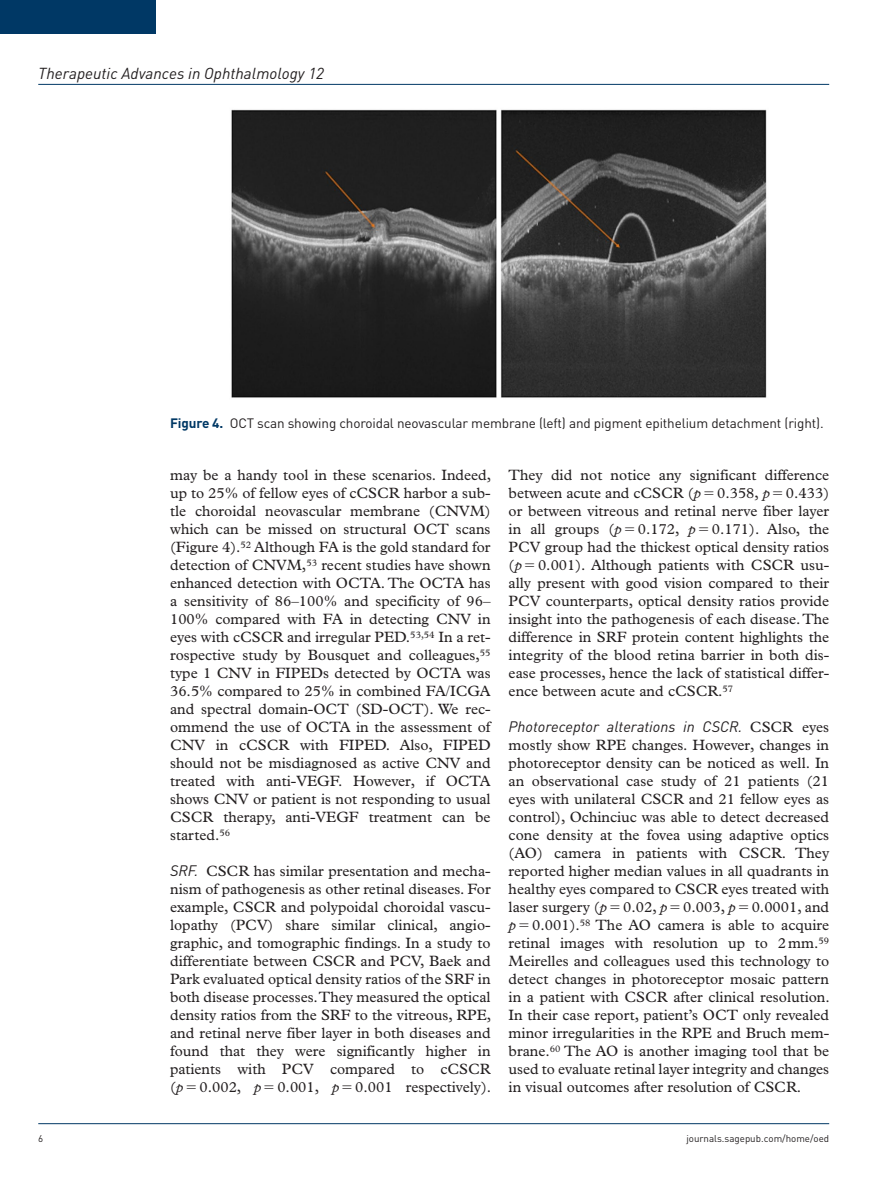
<style>
.page{position:relative;width:893px;height:1191px;background:#fff}
.page>*{position:absolute;margin:0;border:0;box-sizing:border-box;transform-origin:0 0}
.t1{font:italic 15.75px "DIN";color:#231f20}
.t2{font:15px/18px "Plantin Std";color:#231f20;text-align:justify}
.t3{font:italic 15px "DIN";color:#231f20}
.t4{font:13.5px "DIN";letter-spacing:-.01em;color:#231f20}
.t5{font:9.75px "DIN";color:#231f20}
.s1{font-weight:700;color:#003865}
.s2{font-family:"DIN";font-style:italic}
.s3{font-style:italic}
.s4{font-family:"Plantin Std";font-style:normal}
</style>
<div class="page">
<hr style="left:38px;top:84px;width:791px;height:1px;background:#003865">
<hr style="left:38px;top:1123px;width:791px;height:1px;background:#003865">
<div style="left:0;top:0;width:155px;height:34px;background:#003865"></div>
<img style="left:231px;top:109px;width:536px;height:289px">
<p class="t1" style="left:38px;top:63px;width:287px">Therapeutic Advances in Ophthalmology 12</p>
<p class="t4" style="left:170px;top:414px;width:655px"><span class="s1">Figure 4.</span> OCT scan showing choroidal neovascular membrane (left) and pigment epithelium detachment (right).</p>
<p class="t2" style="left:170px;top:466px;width:323px">may be a handy tool in these scenarios. Indeed, up to 25% of fellow eyes of cCSCR harbor a sub&shy;tle choroidal neovascular membrane (CNVM) which can be missed on structural OCT scans (Figure 4).<sup>52</sup> Although FA is the gold standard for detection of CNVM,<sup>53</sup> recent studies have shown enhanced detection with OCTA. The OCTA has a sensitivity of 86–100% and specificity of 96– 100% compared with FA in detecting CNV in eyes with cCSCR and irregular PED.<sup>53,54</sup> In a ret&shy;rospective study by Bousquet and colleagues,<sup>55 </sup>type 1 CNV in FIPEDs detected by OCTA was 36.5% compared to 25% in combined FA/ICGA and spectral domain-OCT (SD-OCT). We rec&shy;ommend the use of OCTA in the assessment of CNV in cCSCR with FIPED. Also, FIPED should not be misdiagnosed as active CNV and treated with anti-VEGF. However, if OCTA shows CNV or patient is not responding to usual CSCR therapy, anti-VEGF treatment can be started.<sup>56</sup></p>
<p class="t2" style="left:170px;top:862px;width:323px"><span class="s2">SRF.</span> CSCR has similar presentation and mecha&shy;nism of pathogenesis as other retinal diseases. For example, CSCR and polypoidal choroidal vascu&shy;lopathy (PCV) share similar clinical, angio&shy;graphic, and tomographic findings. In a study to differentiate between CSCR and PCV, Baek and Park evaluated optical density ratios of the SRF in both disease processes. They measured the optical density ratios from the SRF to the vitreous, RPE, and retinal nerve fiber layer in both diseases and found that they were significantly higher in patients with PCV compared to cCSCR (<span class="s3">p</span> 0.002, <span class="s3">p</span> 0.001, <span class="s3">p</span> 0.001 respectively).</p>
<p class="t2" style="left:509px;top:466px;width:322px">They did not notice any significant difference between acute and cCSCR (<span class="s3">p</span> 0.358, <span class="s3">p</span> 0.433) or between vitreous and retinal nerve fiber layer in all groups (<span class="s3">p</span> 0.172, <span class="s3">p</span> 0.171). Also, the PCV group had the thickest optical density ratios (<span class="s3">p</span> 0.001). Although patients with CSCR usu&shy;ally present with good vision compared to their PCV counterparts, optical density ratios provide insight into the pathogenesis of each disease. The difference in SRF protein content highlights the integrity of the blood retina barrier in both dis&shy;ease processes, hence the lack of statistical differ&shy;ence between acute and cCSCR.<sup>57</sup></p>
<p class="t3" style="left:509px;top:717px;width:322px">Photoreceptor alterations in CSCR. <span class="s4">CSCR eyes</span></p>
<p class="t2" style="left:509px;top:736px;width:323px">mostly show RPE changes. However, changes in photoreceptor density can be noticed as well. In an observational case study of 21 patients (21 eyes with unilateral CSCR and 21 fellow eyes as control), Ochinciuc was able to detect decreased cone density at the fovea using adaptive optics (AO) camera in patients with CSCR. They reported higher median values in all quadrants in healthy eyes compared to CSCR eyes treated with laser surgery (<span class="s3">p</span> 0.02, <span class="s3">p</span> 0.003, <span class="s3">p</span> 0.0001, and <span class="s3">p</span> 0.001).<sup>58</sup> The AO camera is able to acquire retinal images with resolution up to 2mm.<sup>59<br></sup>Meirelles and colleagues used this technology to detect changes in photoreceptor mosaic pattern in a patient with CSCR after clinical resolution.<br>In their case report, patient’s OCT only revealed minor irregularities in the RPE and Bruch mem&shy;brane.<sup>60</sup> The AO is another imaging tool that be used to evaluate retinal layer integrity and changes in visual outcomes after resolution of CSCR.</p>
<p class="t5" style="left:38px;top:1132px;width:7px">6</p>
<p class="t5" style="left:686px;top:1132px;width:144px">journals.sagepub.com/home/oed</p>
</div>
